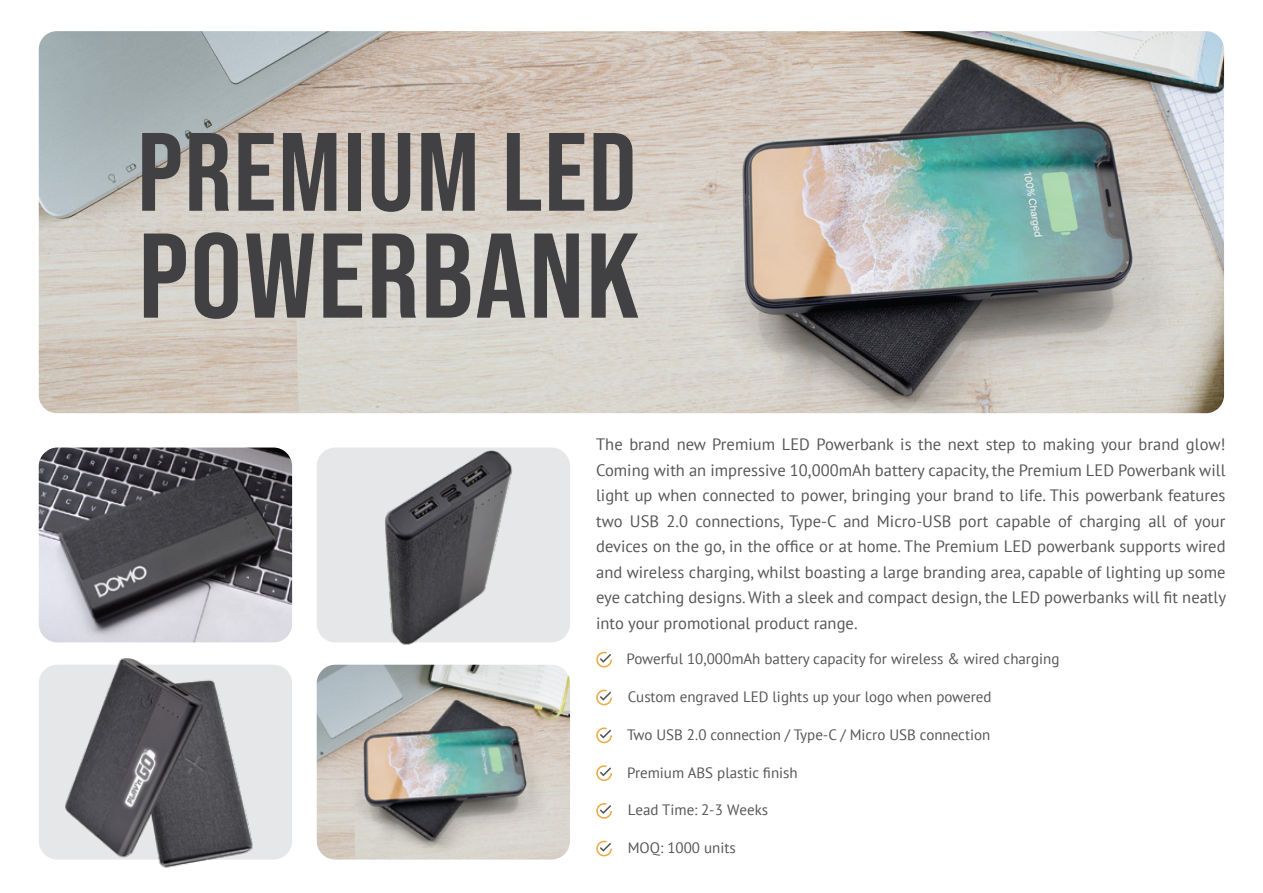
<style>
.page{position:relative;width:1263px;height:893px;background:#fff}
.page>*{position:absolute;margin:0;border:0;box-sizing:border-box;transform-origin:0 0}
.t1{font:120.15px "Bebas Neue";letter-spacing:.015em;color:#414042;scale:1.07 1}
.t2{font:111.15px "Bebas Neue";letter-spacing:.015em;color:#414042;scale:1.06 1}
.t3{font:16.5px/25.5px "PT Sans";color:#565656;text-align:justify}
.t4{font:15px "PT Sans";color:#565656}
</style>
<div class="page">
<img style="left:39px;top:31px;width:1185px;height:382px">
<img style="left:39px;top:448px;width:253px;height:194px">
<div style="left:317px;top:448px;width:253px;height:194px;background:#e6e7e8;border-radius:19px"></div>
<div style="left:39px;top:665px;width:253px;height:195px;background:#e6e7e8;border-radius:19px"></div>
<img style="left:317px;top:665px;width:253px;height:195px">
<svg style="left:596px;top:652px;width:16px;height:15px"></svg>
<svg style="left:596px;top:690px;width:16px;height:15px"></svg>
<svg style="left:596px;top:727px;width:16px;height:16px"></svg>
<svg style="left:596px;top:765px;width:16px;height:16px"></svg>
<svg style="left:596px;top:803px;width:16px;height:16px"></svg>
<svg style="left:596px;top:841px;width:16px;height:15px"></svg>
<img style="left:39px;top:658px;width:242px;height:210px">
<img style="left:334px;top:447px;width:236px;height:198px">
<h2 class="t2" style="left:137px;top:109px;width:472px">PREMIUM LED</h2>
<h1 class="t1" style="left:139px;top:208px;width:470px">POWERBANK</h1>
<p class="t3" style="left:596px;top:431px;width:631px">The brand new Premium LED Powerbank is the next step to making your brand glow!<br>Coming with an impressive 10,000mAh battery capacity, the Premium LED Powerbank will light up when connected to power, bringing your brand to life. This powerbank features two USB 2.0 connections, Type-C and Micro-USB port capable of charging all of your devices on the go, in the office or at home. The Premium LED powerbank supports wired and wireless charging, whilst boasting a large branding area, capable of lighting up some eye catching designs. With a sleek and compact design, the LED powerbanks will fit neatly into your promotional product range.</p>
<p class="t4" style="left:626px;top:649px;width:434px">Powerful 10,000mAh battery capacity for wireless &amp; wired charging</p>
<p class="t4" style="left:628px;top:687px;width:365px">Custom engraved LED lights up your logo when powered</p>
<p class="t4" style="left:627px;top:725px;width:365px">Two USB 2.0 connection / Type-C / Micro USB connection</p>
<p class="t4" style="left:627px;top:763px;width:172px">Premium ABS plastic finish</p>
<p class="t4" style="left:628px;top:801px;width:142px">Lead Time: 2-3 Weeks</p>
<p class="t4" style="left:628px;top:838px;width:110px">MOQ: 1000 units</p>
</div>
